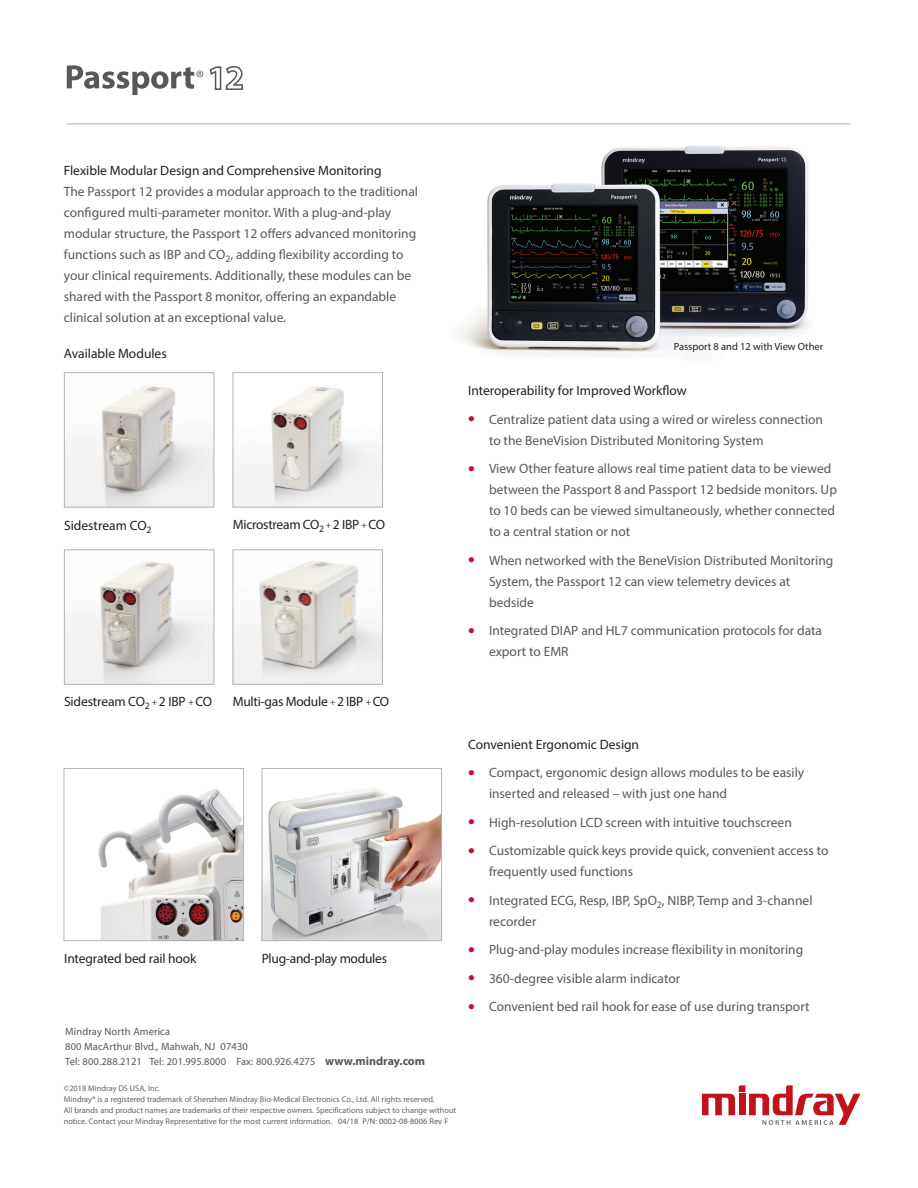
<style>
.page{position:relative;width:918px;height:1188px;background:#fff}
.page>*{position:absolute;margin:0;border:0;box-sizing:border-box;transform-origin:0 0}
.t1{font:13.5px/21px "Myriad Pro";color:#57585a}
.t2{font:13.5px "Myriad Pro";letter-spacing:-.005em;color:#231f20}
.t3{font:10.5px "Myriad Pro";letter-spacing:.01em;color:#57585a}
.t4{font:10.5px "Myriad Pro";color:#231f20}
.t5{font:8.25px/10.8px "Myriad Pro";color:#636366}
.s1{font-size:9px}
.s2{color:#c3102f}
.s3{font-weight:700;font-size:12px}
.s4{color:#57585a}
</style>
<div class="page">
<img style="left:458px;top:146px;width:351px;height:209px">
<svg style="left:702px;top:1085px;width:159px;height:40px"></svg>
<hr style="left:67px;top:124px;width:783px;height:1px;background:#a8a9ad">
<img style="left:264px;top:788px;width:176px;height:151px">
<div style="left:262px;top:768px;width:180px;height:173px;border:1px solid #b4b5b8"></div>
<img style="left:98px;top:789px;width:144px;height:150px">
<div style="left:64px;top:768px;width:180px;height:173px;border:1px solid #b4b5b8"></div>
<svg style="left:209px;top:66px;width:34px;height:24px"></svg>
<svg style="left:67px;top:65px;width:136px;height:30px"></svg>
<img style="left:235px;top:386px;width:146px;height:119px">
<div style="left:233px;top:372px;width:150px;height:135px;border:1px solid #b4b5b8"></div>
<img style="left:235px;top:561px;width:146px;height:122px">
<div style="left:233px;top:550px;width:150px;height:135px;border:1px solid #b4b5b8"></div>
<img style="left:66px;top:386px;width:146px;height:119px">
<div style="left:64px;top:372px;width:150px;height:135px;border:1px solid #b4b5b8"></div>
<img style="left:66px;top:561px;width:146px;height:122px">
<div style="left:64px;top:550px;width:150px;height:135px;border:1px solid #b4b5b8"></div>
<p class="t2" style="left:64px;top:162px;width:319px">Flexible Modular Design and Comprehensive Monitoring</p>
<p class="t1" style="left:64px;top:181px;width:356px">The Passport 12 provides a modular approach to the traditional configured multi-parameter monitor. With a plug-and-play modular structure, the Passport 12 offers advanced monitoring functions such as IBP and CO<sub>2</sub>, adding flexibility according to your clinical requirements. Additionally, these modules can be shared with the Passport 8 monitor, offering an expandable clinical solution at an exceptional value.</p>
<p class="t2" style="left:64px;top:345px;width:104px">Available Modules</p>
<p class="t2" style="left:64px;top:517px;width:89px">Sidestream CO<sub>2</sub></p>
<p class="t2" style="left:233px;top:516px;width:154px">Microstream CO<sub>2</sub> <span class="s1">+</span> 2 IBP <span class="s1">+</span> CO</p>
<p class="t4" style="left:674px;top:340px;width:151px">Passport 8 and 12 with View Other</p>
<p class="t2" style="left:468px;top:383px;width:220px">Interoperability for Improved Workflow</p>
<p class="t1" style="left:489px;top:409px;width:336px;text-indent:-21px"><span class="s2">●</span> Centralize patient data using a wired or wireless connection to the BeneVision Distributed Monitoring System</p>
<p class="t1" style="left:489px;top:458px;width:350px;text-indent:-21px"><span class="s2">●</span> View Other feature allows real time patient data to be viewed between the Passport 8 and Passport 12 bedside monitors. Up to 10 beds can be viewed simultaneously, whether connected to a central station or not</p>
<p class="t1" style="left:489px;top:550px;width:346px;text-indent:-21px"><span class="s2">●</span> When networked with the BeneVision Distributed Monitoring<br>System, the Passport 12 can view telemetry devices at bedside</p>
<p class="t1" style="left:489px;top:620px;width:335px;text-indent:-21px"><span class="s2">●</span> Integrated DIAP and HL7 communication protocols for data export to EMR</p>
<p class="t2" style="left:64px;top:694px;width:150px">Sidestream CO<sub>2</sub> <span class="s1">+</span> 2 IBP <span class="s1">+</span> CO</p>
<p class="t2" style="left:233px;top:694px;width:158px">Multi-gas Module <span class="s1">+</span> 2 IBP <span class="s1">+</span> CO</p>
<p class="t2" style="left:64px;top:950px;width:134px">Integrated bed rail hook</p>
<p class="t2" style="left:262px;top:950px;width:127px">Plug-and-play modules</p>
<p class="t3" style="left:65px;top:1025px;width:106px">Mindray North America</p>
<p class="t3" style="left:65px;top:1040px;width:184px">800 MacArthur Blvd., Mahwah, NJ 07430</p>
<p class="t3" style="left:65px;top:1055px;width:361px">Tel: 800.288.2121 Tel: 201.995.8000 Fax: 800.926.4275 <span class="s3">www.mindray.com</span></p>
<p class="t5" style="left:64px;top:1083px;width:394px">©2018 Mindray DS USA, Inc.<br>Mindray® is a registered trademark of Shenzhen Mindray Bio-Medical Electronics Co., Ltd. All rights reserved.<br>All brands and product names are trademarks of their respective owners. Specifications subject to change without notice. Contact your Mindray Representative for the most current information. <span class="s4">04/18 P/N: 0002-08-8006 Rev F</span></p>
<p class="t2" style="left:468px;top:736px;width:173px">Convenient Ergonomic Design</p>
<p class="t1" style="left:489px;top:762px;width:317px;text-indent:-21px"><span class="s2">●</span> Compact, ergonomic design allows modules to be easily inserted and released – with just one hand</p>
<p class="t1" style="left:468px;top:811px;width:325px"><span class="s2">●</span> High-resolution LCD screen with intuitive touchscreen</p>
<p class="t1" style="left:489px;top:840px;width:341px;text-indent:-21px"><span class="s2">●</span> Customizable quick keys provide quick, convenient access to frequently used functions</p>
<p class="t1" style="left:489px;top:889px;width:325px;text-indent:-21px"><span class="s2">●</span> Integrated ECG, Resp, IBP, SpO<sub>2</sub>, NIBP, Temp and 3-channel recorder</p>
<p class="t1" style="left:468px;top:939px;width:337px"><span class="s2">●</span> Plug-and-play modules increase flexibility in monitoring</p>
<p class="t1" style="left:468px;top:967px;width:214px"><span class="s2">●</span> 360-degree visible alarm indicator</p>
<p class="t1" style="left:468px;top:996px;width:343px"><span class="s2">●</span> Convenient bed rail hook for ease of use during transport</p>
</div>
